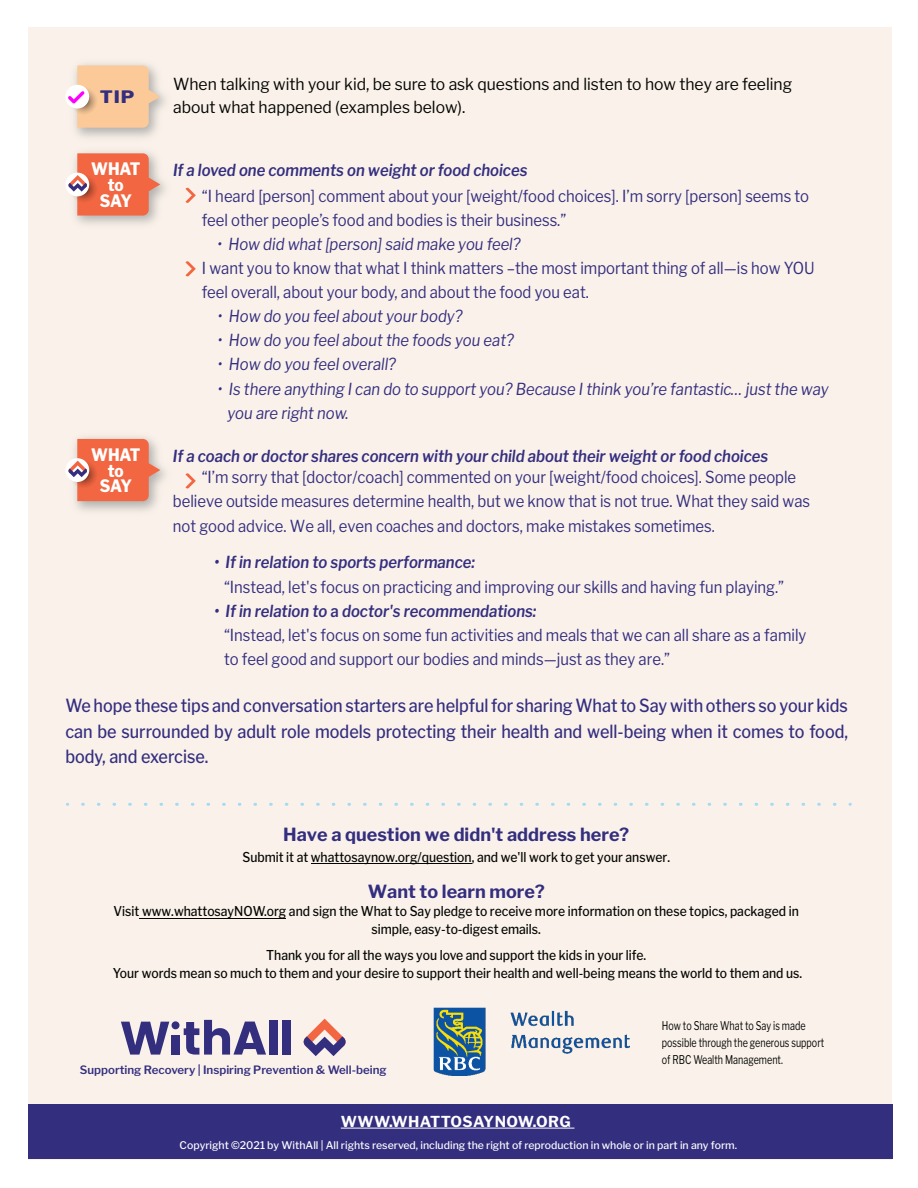
<style>
.page{position:relative;width:918px;height:1188px;background:#fff}
.page>*{position:absolute;margin:0;border:0;box-sizing:border-box;transform-origin:0 0}
.t1{font:500 18px/25.5px "Libre Franklin";color:#342e7f;text-align:justify;scale:.9 1}
.t2{font:700 18px "Libre Franklin";color:#342e7f}
.t3{font:800 17.1px/15.6px "Libre Franklin";letter-spacing:-.01em;color:#fff;text-align:center;scale:.9 1}
.t4{font:800 17.1px "Libre Franklin";color:#342e7f;scale:1.11 1}
.t5{font:16.5px/24px "Libre Franklin";color:#342e7f;scale:.9 1}
.t6{font:italic 16.5px "Libre Franklin";color:#342e7f;scale:.9 1}
.t7{font:italic 600 16.5px "Libre Franklin";color:#342e7f;scale:.9 1}
.t8{font:16.5px/22.5px "Libre Franklin";color:#040503;scale:.95 1}
.t9{font:700 15px "Libre Franklin";letter-spacing:.025em;color:#fff}
.t10{font:500 13.5px/18px "Libre Franklin";color:#040503;text-align:center;scale:.9 1}
.t11{font:12px/17.1px "Libre Franklin";color:#040503;scale:.75 1}
.t12{font:600 11.4px "Libre Franklin";color:#342e7f}
.t13{font:500 10.5px "Libre Franklin";color:#fff}
.s1{font-style:normal}
</style>
<div class="page">
<div style="left:28px;top:27px;width:864px;height:1132px;background:#faf2ea"></div>
<div style="left:65px;top:85px;width:24px;height:24px;background:#fff;border-radius:50%"></div>
<svg style="left:68px;top:65px;width:92px;height:38px"></svg>
<img style="left:67px;top:103px;width:121px;height:122px">
<div style="left:65px;top:173px;width:24px;height:23px;background:#fff;border-radius:50%"></div>
<svg style="left:68px;top:153px;width:92px;height:63px;background:#eb8266"></svg>
<svg style="left:185px;top:188px;width:11px;height:15px"></svg>
<div style="left:65px;top:458px;width:24px;height:24px;background:#fff;border-radius:50%"></div>
<svg style="left:68px;top:439px;width:92px;height:62px;background:#eb8065"></svg>
<svg style="left:185px;top:473px;width:11px;height:15px"></svg>
<div style="left:28px;top:1104px;width:864px;height:55px;background:#342e7f"></div>
<hr style="left:341px;top:1128px;width:233px;height:1px;background:#fff">
<svg style="left:304px;top:1019px;width:42px;height:37px"></svg>
<svg style="left:121px;top:1022px;width:48px;height:33px"></svg>
<div style="left:172px;top:1035px;width:8px;height:20px;background:#342e7f"></div>
<svg style="left:184px;top:1020px;width:82px;height:35px"></svg>
<div style="left:269px;top:1020px;width:8px;height:35px;background:#342e7f"></div>
<div style="left:283px;top:1020px;width:8px;height:35px;background:#342e7f"></div>
<div style="left:172px;top:1021px;width:8px;height:8px;background:#342e7f;border-radius:50%"></div>
<svg style="left:83px;top:803px;width:754px;height:3px"></svg>
<img style="left:433px;top:1007px;width:197px;height:69px">
<svg style="left:185px;top:261px;width:11px;height:15px"></svg>
<hr style="left:311px;top:864px;width:161px;height:1px;background:#040503">
<hr style="left:139px;top:918px;width:147px;height:1px;background:#040503">
<p class="t4" style="left:100px;top:89px;width:33px">TIP</p>
<p class="t3" style="left:91px;top:162px;width:56px">WHAT to<br>SAY</p>
<p class="t8" style="left:173px;top:74px;width:653px">When talking with your kid, be sure to ask questions and listen to how they are feeling about what happened (examples below).</p>
<p class="t7" style="left:173px;top:162px;width:395px">If a loved one comments on weight or food choices</p>
<p class="t5" style="left:202px;top:185px;width:676px">“I heard [person] comment about your [weight/food choices]. I’m sorry [person] seems to feel other people’s food and bodies is their business.”</p>
<p class="t6" style="left:217px;top:236px;width:338px">ï How did what [person] said make you feel?</p>
<p class="t5" style="left:202px;top:257px;width:682px">I want you to know that what I think matters –the most important thing of all—is how YOU feel overall, about your body, and about the food you eat.</p>
<p class="t6" style="left:218px;top:309px;width:273px">ï How do you feel about your body?</p>
<p class="t6" style="left:218px;top:333px;width:330px">ï How do you feel about the foods you eat?</p>
<p class="t6" style="left:218px;top:357px;width:199px">ï How do you feel overall?</p>
<p class="t6" style="left:218px;top:381px;width:680px">ï Is there anything I can do to support you? Because I think you’re fantastic… just the way</p>
<p class="t6" style="left:227px;top:405px;width:136px">you are right now.</p>
<p class="t3" style="left:91px;top:447px;width:56px">WHAT</p>
<p class="t7" style="left:173px;top:448px;width:663px">If a coach or doctor shares concern with your child about their weight or food choices</p>
<p class="t3" style="left:100px;top:463px;width:37px">to<br>SAY</p>
<p class="t5" style="left:173px;top:465px;width:710px;text-indent:29px">“I’m sorry that [doctor/coach] commented on your [weight/food choices]. Some people believe outside measures determine health, but we know that is not true. What they said was not good advice. We all, even coaches and doctors, make mistakes sometimes.</p>
<p class="t7" style="left:214px;top:555px;width:291px">ï If in relation to sports performance:</p>
<p class="t5" style="left:224px;top:575px;width:624px">“Instead, let's focus on practicing and improving our skills and having fun playing.”</p>
<p class="t7" style="left:214px;top:603px;width:359px">ï If in relation to <span class="s1">a</span> doctor's recommendations:</p>
<p class="t5" style="left:224px;top:623px;width:649px">“Instead, let's focus on some fun activities and meals that we can all share as a family</p>
<p class="t5" style="left:224px;top:647px;width:497px">to feel good and support our bodies and minds—just as they are.”</p>
<p class="t1" style="left:65px;top:693px;width:871px">We hope these tips and conversation starters are helpful for sharing What to Say with others so your kids can be surrounded by adult role models protecting their health and well-being when it comes to food, body, and exercise.</p>
<p class="t2" style="left:283px;top:826px;width:348px">Have a question we didn't address here?</p>
<p class="t10" style="left:242px;top:848px;width:477px">Submit it at whattosaynow.org/question, and we'll work to get your answer.</p>
<p class="t2" style="left:368px;top:883px;width:178px">Want to learn more?</p>
<p class="t10" style="left:114px;top:903px;width:763px">Visit www.whattosayNOW.org and sign the What to Say pledge to receive more information on these topics, packaged in simple, easy-to-digest emails.</p>
<p class="t10" style="left:113px;top:946px;width:767px">Thank you for all the ways you love and support the kids in your life.<br>Your words mean so much to them and your desire to support their health and well-being means the world to them and us.</p>
<p class="t12" style="left:80px;top:1065px;width:308px">Supporting Recovery | Inspiring Prevention &amp; Well-being</p>
<p class="t9" style="left:341px;top:1114px;width:231px">WWW.WHATTOSAYNOW.ORG</p>
<p class="t11" style="left:662px;top:1018px;width:218px">How to Share What to Say is made possible through the generous support of RBC Wealth Management.</p>
<p class="t13" style="left:180px;top:1138px;width:559px">Copyright ©2021 by WithAll | All rights reserved, including the right of reproduction in whole or in part in any form.</p>
</div>
